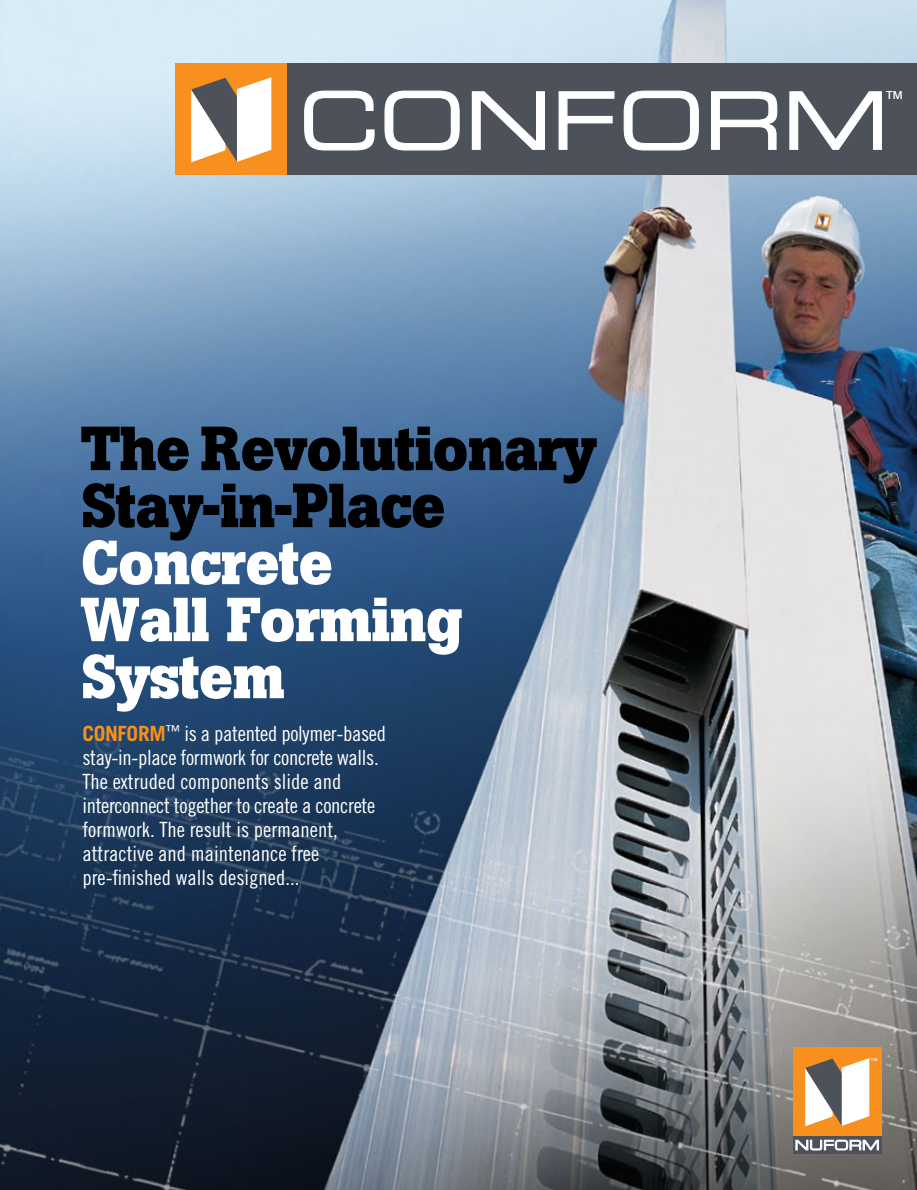
<style>
.page{position:relative;width:917px;height:1190px;background:#fff}
.page>*{position:absolute;margin:0;border:0;box-sizing:border-box;transform-origin:0 0}
.t1{font:700 61.5px/57px "Boton";letter-spacing:-.015em;color:#000}
.t2{font:21px/24px "Trade Gothic Cond Eighteen";color:#fff}
.t3{font:500 11.1px "Helvetica Neue";color:#fff}
.t4{font:500 4.2px "Helvetica Neue";color:#fff}
.s1{color:#fff}
.s2{font-family:"Trade Gothic";font-weight:700;color:#f7901e}
</style>
<div class="page">
<img style="left:0;top:0;width:917px;height:1190px">
<svg style="left:792px;top:1136px;width:89px;height:17px"></svg>
<div style="left:792px;top:1047px;width:89px;height:89px;background:#f7901e"></div>
<svg style="left:795px;top:1140px;width:84px;height:10px"></svg>
<svg style="left:805px;top:1058px;width:64px;height:68px;background:#ccbdac"></svg>
<div style="left:176px;top:64px;width:741px;height:111px;background:#4d525a"></div>
<svg style="left:304px;top:90px;width:71px;height:61px"></svg>
<svg style="left:384px;top:90px;width:76px;height:61px"></svg>
<svg style="left:471px;top:91px;width:74px;height:59px"></svg>
<svg style="left:558px;top:91px;width:57px;height:59px"></svg>
<svg style="left:623px;top:90px;width:76px;height:61px"></svg>
<svg style="left:711px;top:91px;width:67px;height:59px"></svg>
<svg style="left:789px;top:91px;width:93px;height:59px"></svg>
<div style="left:176px;top:64px;width:111px;height:111px;background:#f7901e"></div>
<svg style="left:191px;top:77px;width:80px;height:85px;background:#ccbdad"></svg>
<p class="t1" style="left:81px;top:420px;width:517px">The Revolutionary<br>Stay-in-Place<br><span class="s1">Concrete<br>Wall Forming<br>System</span></p>
<p class="t2" style="left:82px;top:721px;width:305px"><span class="s2">CONFORM</span><sup>™</sup> is a patented polymer-based stay-in-place formwork for concrete walls.<br>The extruded components slide and interconnect together to create a concrete formwork. The result is permanent, attractive and maintenance free pre-finished walls designed...</p>
<p class="t3" style="left:886px;top:88px;width:18px">TM</p>
<p class="t4" style="left:871px;top:1057px;width:8px">TM</p>
</div>
